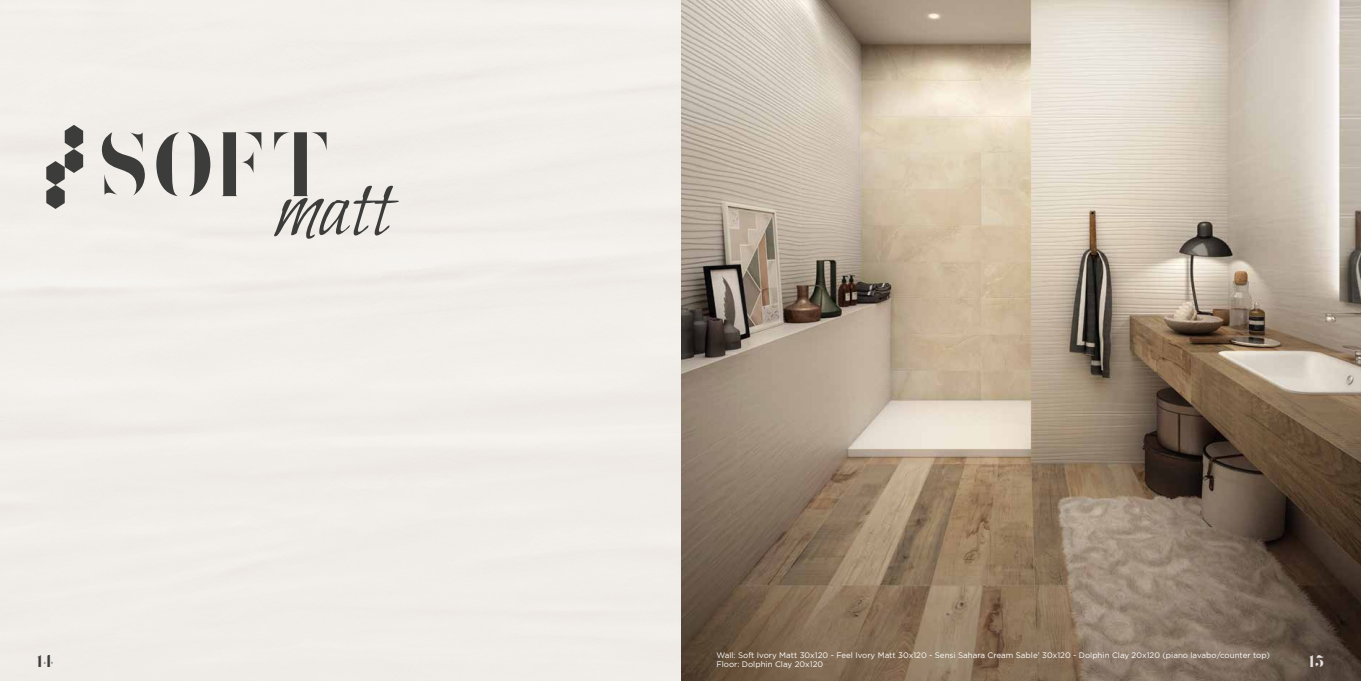
<style>
.page{position:relative;width:1361px;height:681px;background:#fff}
.page>*{position:absolute;margin:0;border:0;box-sizing:border-box;transform-origin:0 0}
.t1{font:90.9px "Bilbo";color:#3c3c3b}
.t2{font:79.9px "Zefani Stencil";color:#3c3c3b}
.t3{font:15px "Zefani Stencil";color:#3c3c3b}
.t4{font:15px "Zefani Stencil";color:#e9e4e3}
.t5{font:8px "Gotham";color:#fff}
</style>
<div class="page">
<img style="left:0;top:0;width:1361px;height:680px">
<svg style="left:46px;top:125px;width:37px;height:84px"></svg>
<h2 class="t2" style="left:95px;top:127px;width:239px">SOFT</h2>
<h1 class="t1" style="left:274px;top:157px;width:118px">matt</h1>
<p class="t5" style="left:716px;top:649px;width:555px">Wall: Soft Ivory Matt 30x120 - Feel Ivory Matt 30x120 - Sensi Sahara Cream Sable’ 30x120 - Dolphin Clay 20x120 (piano lavabo/counter top)</p>
<h3 class="t3" style="left:36px;top:653px;width:19px">14</h3>
<p class="t5" style="left:716px;top:658px;width:108px">Floor: Dolphin Clay 20x120</p>
<h3 class="t4" style="left:1308px;top:653px;width:18px">15</h3>
</div>
